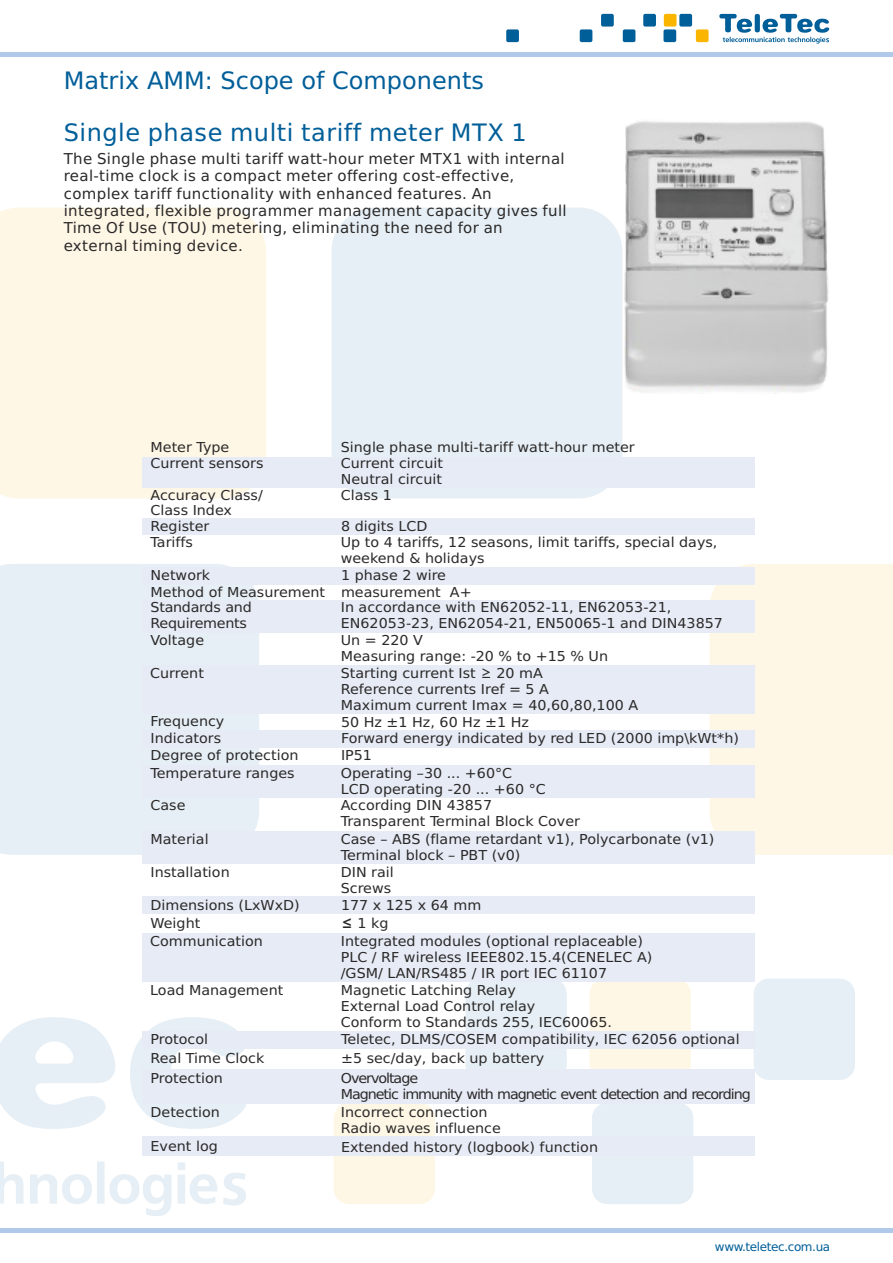
<style>
.page{position:relative;width:893px;height:1263px;background:#fff}
.page>*{position:absolute;margin:0;border:0;box-sizing:border-box;transform-origin:0 0}
.t1{font:24px/52.1px "DejaVu Sans";letter-spacing:.02em;color:#005e99}
.t2{font:15px/17.4px "DejaVu Sans";letter-spacing:.02em;color:#2b2929}
.t3{font:13.65px/15.9px "DejaVu Sans";color:#2b2929;scale:1.04 1}
.t4{font:13.65px/15.9px "DejaVu Sans";letter-spacing:-.075em;color:#2b2929;scale:1.04 1}
.t5{font:12px "DejaVu Sans";letter-spacing:-.03em;color:#005e99}
.s1{font-family:"Microsoft Ya Hei";font-size:15px}
.s2{font-family:"Microsoft Ya Hei";font-weight:700;font-size:15px}
</style>
<div class="page">
<svg style="left:0;top:1017px;width:248px;height:112px"></svg>
<svg style="left:0;top:1161px;width:246px;height:55px"></svg>
<div style="left:465px;top:978px;width:102px;height:102px;background:#e6eff5;border-radius:15px"></div>
<div style="left:592px;top:1103px;width:101px;height:101px;background:#e6eff5;border-radius:15px"></div>
<div style="left:589px;top:978px;width:102px;height:102px;background:#fef7e6;border-radius:15px"></div>
<div style="left:334px;top:1103px;width:101px;height:101px;background:#fef7e6;border-radius:15px"></div>
<div style="left:754px;top:978px;width:101px;height:102px;background:#e6eff5;border-radius:15px"></div>
<div style="left:331px;top:208px;width:291px;height:290px;background:#e6eff5;border-radius:44px"></div>
<div style="left:0;top:564px;width:259px;height:291px;background:#e6eff5"></div>
<div style="left:0;top:208px;width:266px;height:290px;background:#fef7e6"></div>
<div style="left:710px;top:564px;width:183px;height:291px;background:#fef7e6"></div>
<img style="left:621px;top:121px;width:208px;height:273px">
<div style="left:142px;top:457px;width:613px;height:30px;background:#e6ebf5"></div>
<div style="left:142px;top:519px;width:613px;height:16px;background:#e6ebf5"></div>
<div style="left:142px;top:567px;width:613px;height:18px;background:#e6ebf5"></div>
<div style="left:142px;top:600px;width:613px;height:33px;background:#e6ebf5"></div>
<div style="left:142px;top:665px;width:613px;height:49px;background:#e6ebf5"></div>
<div style="left:142px;top:730px;width:613px;height:17px;background:#e6ebf5"></div>
<div style="left:142px;top:765px;width:613px;height:33px;background:#e6ebf5"></div>
<div style="left:142px;top:831px;width:613px;height:33px;background:#e6ebf5"></div>
<div style="left:142px;top:896px;width:613px;height:18px;background:#e6ebf5"></div>
<div style="left:142px;top:933px;width:613px;height:49px;background:#e6ebf5"></div>
<div style="left:142px;top:1031px;width:613px;height:17px;background:#e6ebf5"></div>
<div style="left:142px;top:1069px;width:613px;height:35px;background:#e6ebf5"></div>
<div style="left:142px;top:1137px;width:613px;height:19px;background:#e6ebf5"></div>
<hr style="left:0;top:1228px;width:893px;height:4px;background:#b0c9eb">
<div style="left:0;top:52px;width:893px;height:5px;background:#b0c9eb"></div>
<svg style="left:719px;top:14px;width:110px;height:30px"></svg>
<div style="left:679px;top:14px;width:13px;height:13px;background:#005e99;border-radius:2px"></div>
<div style="left:663px;top:29px;width:13px;height:13px;background:#005e99;border-radius:2px"></div>
<div style="left:623px;top:29px;width:12px;height:13px;background:#005e99;border-radius:2px"></div>
<div style="left:664px;top:14px;width:12px;height:13px;background:#fab500;border-radius:2px"></div>
<div style="left:696px;top:29px;width:13px;height:13px;background:#fab500;border-radius:2px"></div>
<div style="left:601px;top:14px;width:13px;height:13px;background:#005e99;border-radius:2px"></div>
<div style="left:580px;top:29px;width:12px;height:13px;background:#005e99;border-radius:2px"></div>
<div style="left:643px;top:14px;width:13px;height:13px;background:#005e99;border-radius:2px"></div>
<div style="left:506px;top:29px;width:13px;height:13px;background:#005e99;border-radius:2px"></div>
<h1 class="t1" style="left:64px;top:57px;width:464px">Matrix AMM: Scope of Components<br>Single phase multi tariff meter MTX 1</h1>
<p class="t2" style="left:64px;top:151px;width:504px">The Single phase multi tariff watt-hour meter MTX1 with internal real-time clock is a compact meter offering cost-effective, complex tariff functionality with enhanced features. An integrated, flexible programmer management capacity gives full Time Of Use (TOU) metering, eliminating the need for an external timing device.</p>
<p class="t3" style="left:151px;top:441px;width:77px">Meter Type</p>
<p class="t3" style="left:341px;top:441px;width:284px">Single phase multi-tariff watt-hour meter</p>
<p class="t3" style="left:151px;top:457px;width:110px">Current sensors</p>
<p class="t3" style="left:341px;top:457px;width:100px">Current circuit<br>Neutral circuit</p>
<p class="t3" style="left:151px;top:488px;width:109px">Accuracy Class/<br>Class Index</p>
<p class="t3" style="left:341px;top:488px;width:51px">Class 1</p>
<p class="t3" style="left:151px;top:519px;width:58px">Register</p>
<p class="t3" style="left:341px;top:519px;width:85px">8 digits LCD</p>
<p class="t3" style="left:151px;top:536px;width:42px">Tariffs</p>
<p class="t3" style="left:341px;top:536px;width:364px">Up to 4 tariffs, 12 seasons, limit tariffs, special days, weekend &amp; holidays</p>
<p class="t3" style="left:151px;top:568px;width:59px">Network</p>
<p class="t3" style="left:151px;top:569px;width:310px;text-indent:190px">1 phase 2 wire<br>Method of Measurement measurement A+<br>Standards and<br>Requirements</p>
<p class="t3" style="left:341px;top:601px;width:369px">In accordance with EN62052-11, EN62053-21,<br>EN62053-23, EN62054-21, EN50065-1 and DIN43857</p>
<p class="t3" style="left:151px;top:633px;width:53px">Voltage</p>
<p class="t3" style="left:341px;top:633px;width:258px">Un = 220 V<br>Measuring range: -20 % to +15 % Un</p>
<p class="t3" style="left:150px;top:666px;width:53px">Current</p>
<p class="t3" style="left:341px;top:666px;width:288px;line-height:16.4px">Starting current Ist <span class="s1">≥</span> 20 mA<br>Reference currents Iref = 5 A<br>Maximum current Imax = 40,60,80,100 A</p>
<p class="t3" style="left:151px;top:715px;width:73px">Frequency</p>
<p class="t3" style="left:341px;top:715px;width:182px">50 Hz ±1 Hz, 60 Hz ±1 Hz</p>
<p class="t3" style="left:150px;top:732px;width:69px">Indicators</p>
<p class="t3" style="left:341px;top:732px;width:384px">Forward energy indicated by red LED (2000 imp\kWt*h)</p>
<p class="t3" style="left:151px;top:749px;width:144px">Degree of protection</p>
<p class="t3" style="left:341px;top:749px;width:31px">IP51</p>
<p class="t3" style="left:151px;top:766px;width:140px">Temperature ranges</p>
<p class="t3" style="left:341px;top:766px;width:199px">Operating –30 ... +60°C<br>LCD operating -20 ... +60 °C</p>
<p class="t3" style="left:151px;top:799px;width:35px">Case</p>
<p class="t3" style="left:341px;top:799px;width:232px">According DIN 43857<br>Transparent Terminal Block Cover</p>
<p class="t3" style="left:151px;top:832px;width:57px">Material</p>
<p class="t3" style="left:341px;top:832px;width:361px">Case – ABS (flame retardant v1), Polycarbonate (v1)<br>Terminal block – PBT (v0)</p>
<p class="t3" style="left:151px;top:865px;width:78px">Installation</p>
<p class="t3" style="left:341px;top:865px;width:53px">DIN rail<br>Screws</p>
<p class="t3" style="left:151px;top:898px;width:145px">Dimensions (LxWxD)</p>
<p class="t3" style="left:341px;top:898px;width:136px">177 x 125 x 64 mm</p>
<p class="t3" style="left:151px;top:916px;width:49px">Weight</p>
<p class="t3" style="left:341px;top:917px;width:47px"><span class="s2">≤</span> 1 kg</p>
<p class="t3" style="left:150px;top:935px;width:110px">Communication</p>
<p class="t3" style="left:341px;top:935px;width:301px">Integrated modules (optional replaceable)<br>PLC / RF wireless IEEE802.15.4(CENELEC A) /GSM/ LAN/RS485 / IR port IEC 61107</p>
<p class="t3" style="left:150px;top:984px;width:129px">Load Management</p>
<p class="t3" style="left:341px;top:983px;width:262px">Magnetic Latching Relay<br>External Load Control relay<br>Conform to Standards 255, IEC60065.</p>
<p class="t3" style="left:151px;top:1032px;width:57px">Protocol</p>
<p class="t3" style="left:341px;top:1033px;width:385px">Teletec, DLMS/COSEM compatibility, IEC 62056 optional</p>
<p class="t3" style="left:151px;top:1051px;width:111px">Real Time Clock</p>
<p class="t3" style="left:341px;top:1052px;width:197px">±5 sec/day, back up battery</p>
<p class="t3" style="left:151px;top:1071px;width:71px">Protection</p>
<p class="t4" style="left:341px;top:1071px;width:396px">Overvoltage<br>Magnetic immunity with magnetic event detection and recording</p>
<p class="t3" style="left:151px;top:1105px;width:68px">Detection</p>
<p class="t3" style="left:341px;top:1105px;width:155px">Incorrect connection<br>Radio waves influence</p>
<p class="t3" style="left:151px;top:1139px;width:66px">Event log</p>
<p class="t3" style="left:341px;top:1140px;width:249px">Extended history (logbook) function</p>
<p class="t5" style="left:715px;top:1242px;width:117px">www.teletec.com.ua</p>
</div>
